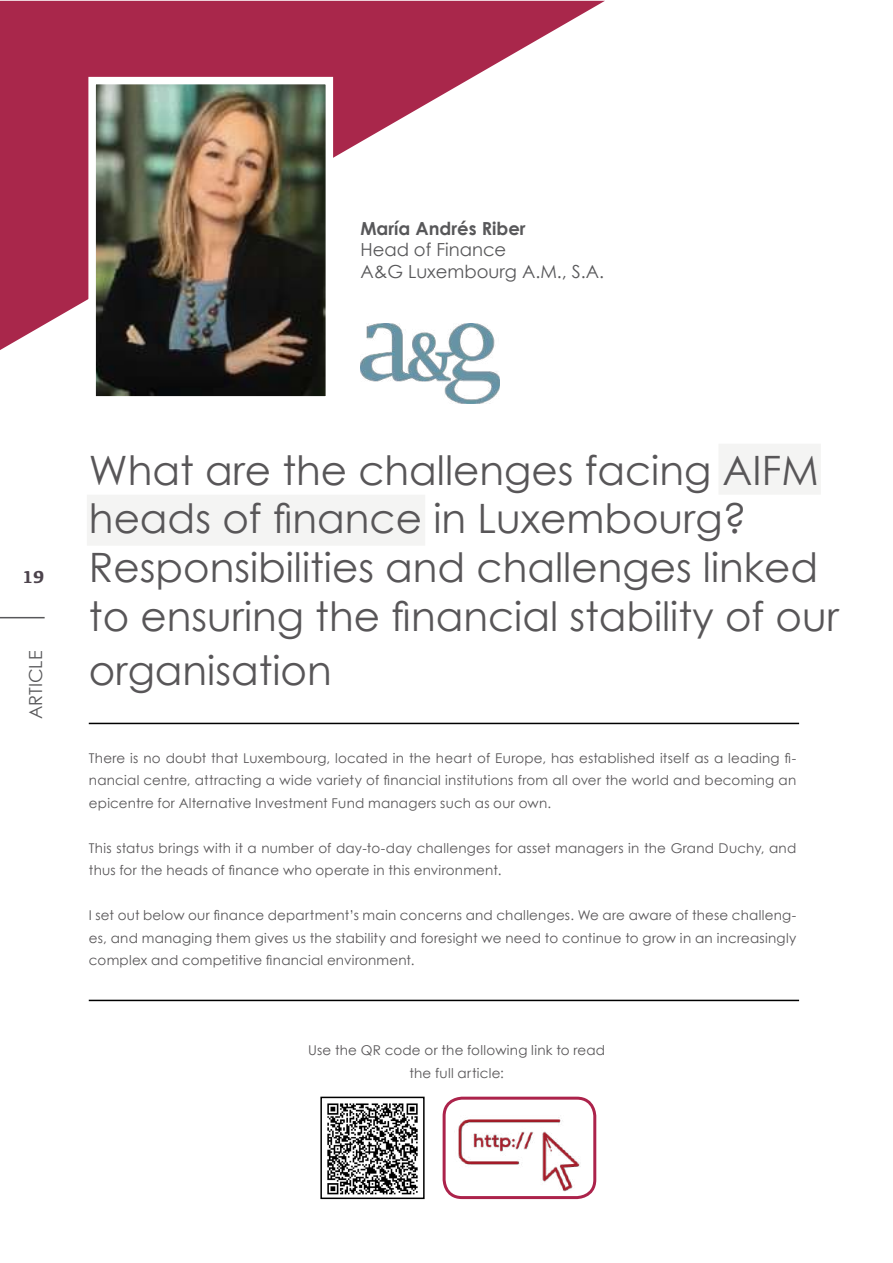
<style>
.page{position:relative;width:893px;height:1263px;background:#fff}
.page>*{position:absolute;margin:0;border:0;box-sizing:border-box;transform-origin:0 0}
.t1{font:40.5px/48.6px "Century Gothic";color:#585658}
.t2{font:18px/21.6px "Century Gothic";color:#58585a}
.t3{font:700 18px "Century Gothic";color:#58585a}
.t4{font:700 18px "Kefa";color:#4c434c}
.t5{font:13.5px/22.5px "Century Gothic";letter-spacing:.015em;color:#585658;text-align:justify}
</style>
<div class="page">
<hr style="left:89px;top:723px;width:710px;height:1px;background:#000">
<hr style="left:89px;top:1000px;width:710px;height:1px;background:#000">
<hr style="left:0;top:617px;width:45px;height:1px;background:#58585a">
<div style="left:718px;top:444px;width:103px;height:51px;background:#f4f4f3"></div>
<div style="left:87px;top:495px;width:338px;height:51px;background:#f4f4f3"></div>
<img style="left:327px;top:1103px;width:91px;height:92px">
<div style="left:320px;top:1097px;width:105px;height:102px;border:2px solid #000"></div>
<img style="left:444px;top:1117px;width:151px;height:79px">
<div style="left:443px;top:1097px;width:153px;height:102px;border:3px solid #ac234b;border-radius:18px"></div>
<svg style="left:0;top:1px;width:605px;height:349px"></svg>
<img style="left:97px;top:86px;width:227px;height:309px">
<div style="left:88px;top:77px;width:245px;height:327px;border:8px solid #fff"></div>
<img style="left:360px;top:324px;width:140px;height:79px">
<h2 class="t3" style="left:360px;top:217px;width:167px">María Andrés Riber</h2>
<h2 class="t2" style="left:360px;top:239px;width:245px">Head of Finance<br>A&amp;G Luxembourg A.M., S.A.</h2>
<h2 class="t4" style="left:22px;top:564px;width:24px">19</h2>
<h2 class="t2" style="left:25px;top:719px;width:70px;rotate:-90deg">ARTICLE</h2>
<h1 class="t1" style="left:89px;top:445px;width:751px">What are the challenges facing AIFM heads of finance in Luxembourg?<br>Responsibilities and challenges linked to ensuring the financial stability of our</h1>
<h1 class="t1" style="left:89px;top:645px;width:244px">organisation</h1>
<p class="t5" style="left:89px;top:746px;width:709px">There is no doubt that Luxembourg, located in the heart of Europe, has established itself as a leading fi&shy;nancial centre, attracting a wide variety of financial institutions from all over the world and becoming an epicentre for Alternative Investment Fund managers such as our own.</p>
<p class="t5" style="left:89px;top:836px;width:709px">This status brings with it a number of day-to-day challenges for asset managers in the Grand Duchy, and thus for the heads of finance who operate in this environment.</p>
<p class="t5" style="left:89px;top:904px;width:709px">I set out below our finance department’s main concerns and challenges. We are aware of these challeng&shy;es, and managing them gives us the stability and foresight we need to continue to grow in an increasingly complex and competitive financial environment.</p>
<p class="t5" style="left:308px;top:1039px;width:298px;text-align:center">Use the QR code or the following link to read the full article:</p>
</div>
